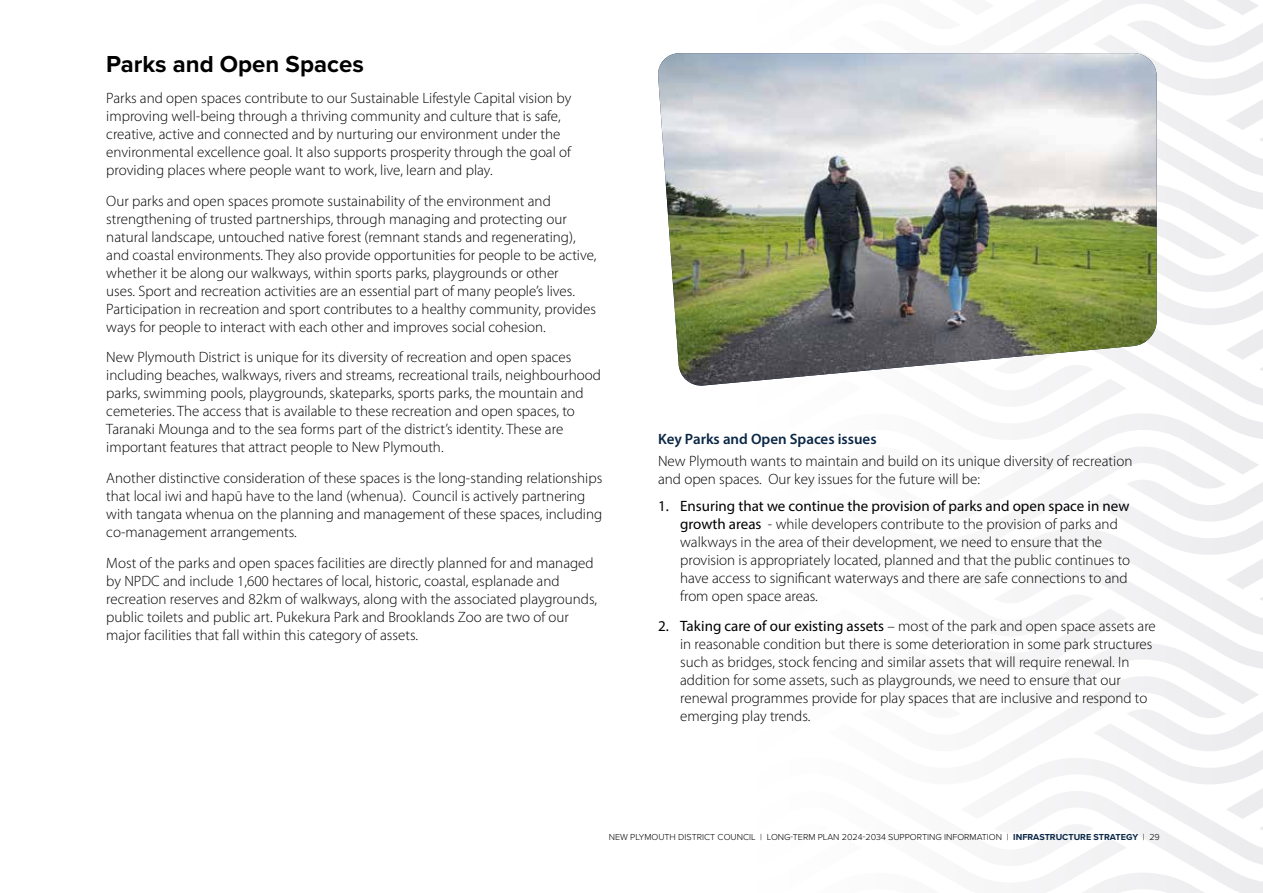
<style>
.page{position:relative;width:1263px;height:893px;background:#fff}
.page>*{position:absolute;margin:0;border:0;box-sizing:border-box;transform-origin:0 0}
.t1{font:700 24px "Proxima Nova";color:#000}
.t2{font:300 15px/18px "Myriad Pro";color:#000}
.t3{font:600 15px "Myriad Pro";color:#0a2746}
.t4{font:300 9px "Proxima Nova";color:#000}
.s1{font-weight:400}
.s2{font-weight:700;color:#0a2746}
</style>
<div class="page">
<svg style="left:1032px;top:0;width:231px;height:893px"></svg>
<img style="left:658px;top:53px;width:499px;height:333px">
<h1 class="t1" style="left:106px;top:46px;width:259px">Parks and Open Spaces</h1>
<p class="t2" style="left:106px;top:89px;width:467px">Parks and open spaces contribute to our Sustainable Lifestyle Capital vision by improving well-being through a thriving community and culture that is safe, creative, active and connected and by nurturing our environment under the environmental excellence goal. It also supports prosperity through the goal of providing places where people want to work, live, learn and play.</p>
<p class="t2" style="left:106px;top:191px;width:492px">Our parks and open spaces promote sustainability of the environment and strengthening of trusted partnerships, through managing and protecting our natural landscape, untouched native forest (remnant stands and regenerating), and coastal environments. They also provide opportunities for people to be active, whether it be along our walkways, within sports parks, playgrounds or other<br>uses. Sport and recreation activities are an essential part of many people’s lives.<br>Participation in recreation and sport contributes to a healthy community, provides ways for people to interact with each other and improves social cohesion.</p>
<p class="t2" style="left:106px;top:348px;width:496px">New Plymouth District is unique for its diversity of recreation and open spaces including beaches, walkways, rivers and streams, recreational trails, neighbourhood parks, swimming pools, playgrounds, skateparks, sports parks, the mountain and cemeteries. The access that is available to these recreation and open spaces, to Taranaki Mounga and to the sea forms part of the district’s identity. These are important features that attract people to New Plymouth.</p>
<p class="t2" style="left:106px;top:469px;width:497px">Another distinctive consideration of these spaces is the long-standing relationships that local iwi and hapū have to the land (whenua). Council is actively partnering with tangata whenua on the planning and management of these spaces, including co-management arrangements.</p>
<p class="t2" style="left:106px;top:554px;width:492px">Most of the parks and open spaces facilities are directly planned for and managed by NPDC and include 1,600 hectares of local, historic, coastal, esplanade and recreation reserves and 82km of walkways, along with the associated playgrounds, public toilets and public art. Pukekura Park and Brooklands Zoo are two of our major facilities that fall within this category of assets.</p>
<p class="t3" style="left:658px;top:429px;width:220px">Key Parks and Open Spaces issues</p>
<p class="t2" style="left:658px;top:452px;width:476px">New Plymouth wants to maintain and build on its unique diversity of recreation and open spaces. Our key issues for the future will be:</p>
<p class="t2" style="left:680px;top:497px;width:452px;text-indent:-22px"><span class="s1">1. Ensuring that we continue the provision of parks and open space in new growth areas</span> - while developers contribute to the provision of parks and walkways in the area of their development, we need to ensure that the provision is appropriately located, planned and that the public continues to have access to significant waterways and there are safe connections to and from open space areas.</p>
<p class="t2" style="left:680px;top:617px;width:477px;text-indent:-22px"><span class="s1">2. Taking care of our existing assets</span> – most of the park and open space assets are in reasonable condition but there is some deterioration in some park structures such as bridges, stock fencing and similar assets that will require renewal. In addition for some assets, such as playgrounds, we need to ensure that our renewal programmes provide for play spaces that are inclusive and respond to emerging play trends.</p>
<p class="t4" style="left:609px;top:830px;width:552px">NEW PLYMOUTH DISTRICT COUNCIL | LONG-TERM PLAN 2024-2034 SUPPORTING INFORMATION | <span class="s2">INFRASTRUCTURE STRATEGY</span> | 29</p>
</div>
